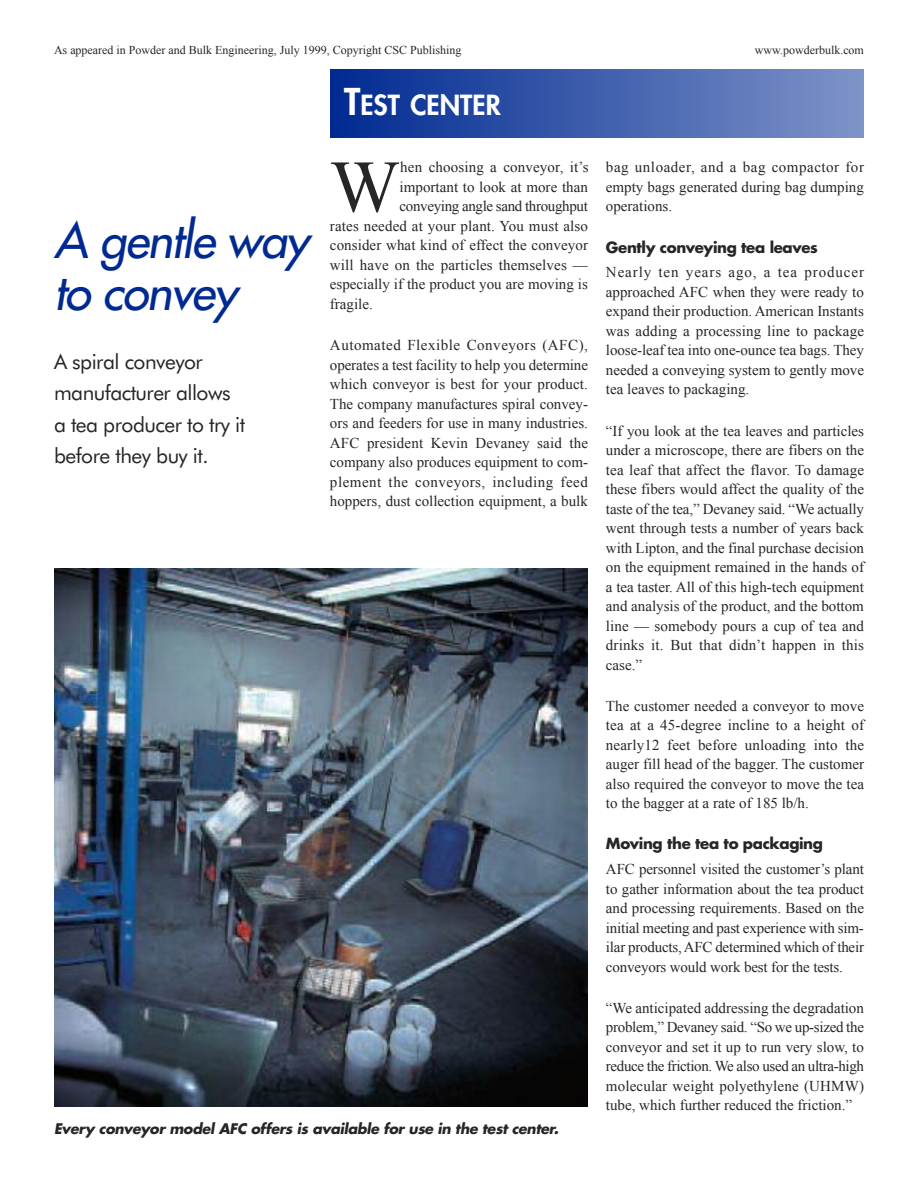
<style>
.page{position:relative;width:918px;height:1188px;background:#fff}
.page>*{position:absolute;margin:0;border:0;box-sizing:border-box;transform-origin:0 0}
.t1{font:73.95px "Times New Roman";color:#272627}
.t2{font:italic 48px/52.5px "Futura";letter-spacing:-.02em;color:#002a92}
.t3{font:800 27px "Futura";color:#fff}
.t4{font:21px/31.5px "Futura BT";letter-spacing:-.025em;color:#272627}
.t5{font:15px/19.5px "Times New Roman";color:#272627;text-align:justify}
.t6{font:700 15px "Futura";letter-spacing:-.025em;color:#272627}
.t7{font:15px "Times New Roman";letter-spacing:-.02em;color:#272627}
.t8{font:italic 700 14.25px "Futura";letter-spacing:-.02em;color:#272627}
.t9{font:12px "Times New Roman";color:#272627}
.s1{font-size:36px}
</style>
<div class="page">
<div style="left:330px;top:70px;width:534px;height:67px;background:linear-gradient(to right,#002a92,#7e93c8)"></div>
<img style="left:54px;top:568px;width:534px;height:539px">
<p class="t9" style="left:54px;top:43px;width:409px">As appeared in Powder and Bulk Engineering, July 1999, Copyright CSC Publishing</p>
<p class="t9" style="left:755px;top:43px;width:111px">www.powderbulk.com</p>
<h3 class="t3" style="left:344px;top:92px;width:158px"><span class="s1">T</span>EST CENTER</h3>
<h2 class="t2" style="left:54px;top:217px;width:256px">A gentle way to convey</h2>
<h3 class="t4" style="left:54px;top:347px;width:193px">A spiral conveyor manufacturer allows a tea producer to try it before they buy it.</h3>
<h1 class="t1" style="left:330px;top:146px;width:71px">W</h1>
<p class="t5" style="left:400px;top:158px;width:190px">hen choosing a conveyor, it’s</p>
<p class="t5" style="left:400px;top:177px;width:190px">important to look at more than</p>
<p class="t7" style="left:400px;top:198px;width:190px">conveying angle sand throughput</p>
<p class="t5" style="left:330px;top:216px;width:259px">rates needed at your plant. You must also</p>
<p class="t5" style="left:330px;top:236px;width:260px">consider what kind of effect the conveyor</p>
<p class="t5" style="left:330px;top:255px;width:259px">will have on the particles themselves —</p>
<p class="t5" style="left:330px;top:275px;width:259px">especially if the product you are moving is</p>
<p class="t5" style="left:330px;top:294px;width:44px">fragile.</p>
<p class="t5" style="left:330px;top:335px;width:260px">Automated Flexible Conveyors (AFC), operates a test facility to help you determine which conveyor is best for your product.<br>The company manufactures spiral convey&shy;ors and feeders for use in many industries.<br>AFC president Kevin Devaney said the company also produces equipment to com&shy;plement the conveyors, including feed hoppers, dust collection equipment, a bulk</p>
<p class="t8" style="left:54px;top:1122px;width:506px">Every conveyor model AFC offers is available for use in the test center.</p>
<p class="t5" style="left:606px;top:158px;width:260px">bag unloader, and a bag compactor for empty bags generated during bag dumping operations.</p>
<p class="t6" style="left:606px;top:240px;width:213px">Gently conveying tea leaves</p>
<p class="t5" style="left:606px;top:263px;width:260px">Nearly ten years ago, a tea producer approached AFC when they were ready to expand their production. American Instants was adding a processing line to package loose-leaf tea into one-ounce tea bags. They needed a conveying system to gently move tea leaves to packaging.</p>
<p class="t5" style="left:606px;top:421px;width:260px">“If you look at the tea leaves and particles under a microscope, there are fibers on the tea leaf that affect the flavor. To damage these fibers would affect the quality of the taste of the tea,” Devaney said. “We actually went through tests a number of years back with Lipton, and the final purchase decision on the equipment remained in the hands of a tea taster. All of this high-tech equipment and analysis of the product, and the bottom line — somebody pours a cup of tea and drinks it. But that didn’t happen in this case.”</p>
<p class="t5" style="left:606px;top:696px;width:260px">The customer needed a conveyor to move tea at a 45-degree incline to a height of nearly12 feet before unloading into the auger fill head of the bagger. The customer also required the conveyor to move the tea to the bagger at a rate of 185 lb/h.</p>
<p class="t6" style="left:606px;top:837px;width:218px">Moving the tea to packaging</p>
<p class="t5" style="left:606px;top:859px;width:260px">AFC personnel visited the customer’s plant to gather information about the tea product and processing requirements. Based on the initial meeting and past experience with sim&shy;ilar products,AFC determined which of their conveyors would work best for the tests.</p>
<p class="t5" style="left:606px;top:998px;width:260px">“We anticipated addressing the degradation problem,” Devaney said. “So we up-sized the conveyor and set it up to run very slow, to reduce the friction. We also used an ultra-high molecular weight polyethylene (UHMW) tube, which further reduced the friction.”</p>
</div>
